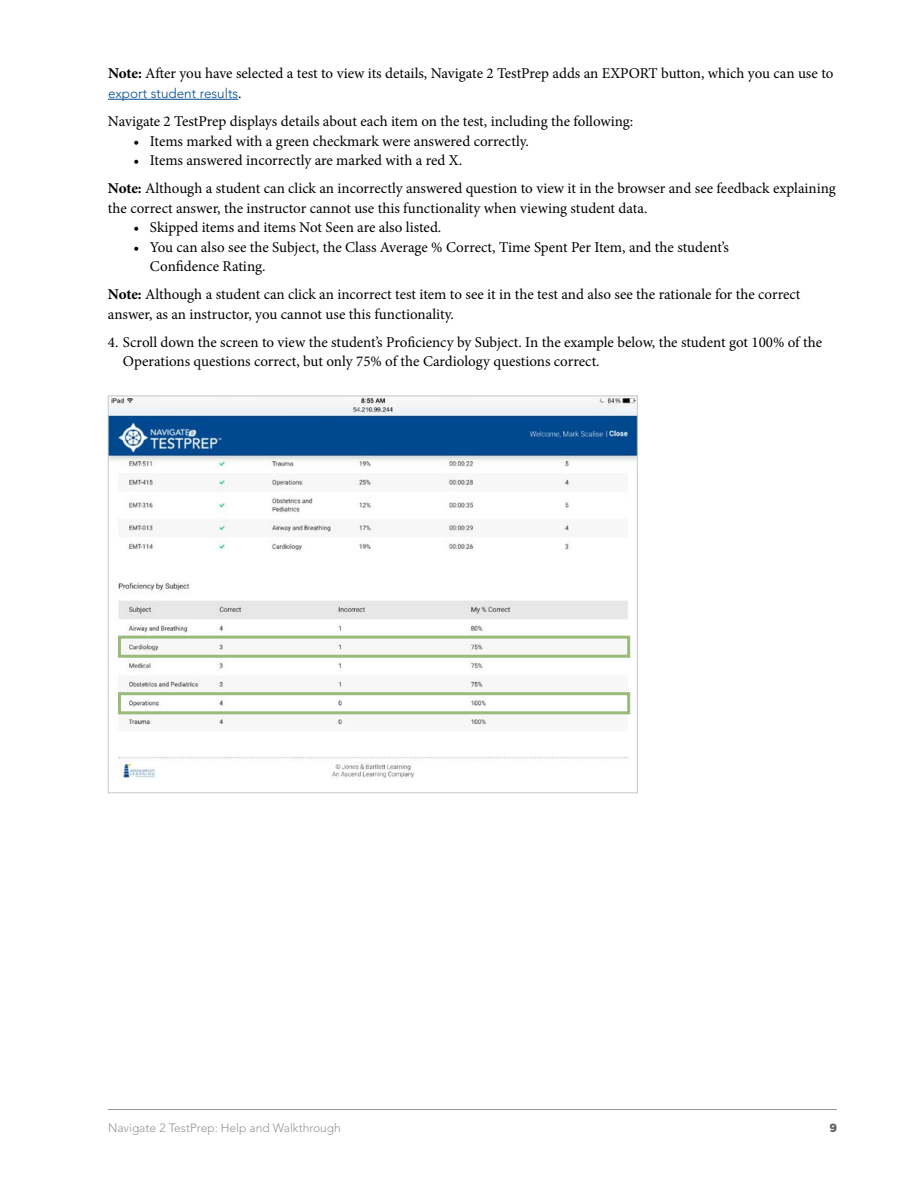
<style>
.page{position:relative;width:918px;height:1188px;background:#fff}
.page>*{position:absolute;margin:0;border:0;box-sizing:border-box;transform-origin:0 0}
.t1{font:15px/19.5px "Minion Pro";color:#000}
.t2{font:300 13.5px "Avenir LT Std";color:#004b91}
.t3{font:300 12px "Avenir LT Std";color:#939598}
.t4{font:12px "Chunk Five";color:#636466}
.s1{font-weight:700}
.s2{font-family:"Minion Pro";font-weight:400;font-size:15px;color:#000}
</style>
<div class="page">
<hr style="left:108px;top:1109px;width:729px;height:1px;background:#939598">
<hr style="left:108px;top:99px;width:130px;height:1px;background:#004b91">
<img style="left:110px;top:398px;width:526px;height:381px">
<div style="left:118px;top:636px;width:512px;height:22px;border:3px solid #98bb7a"></div>
<div style="left:118px;top:692px;width:512px;height:22px;border:3px solid #98bb7a"></div>
<p class="t1" style="left:108px;top:64px;width:727px"><span class="s1">Note:</span> After you have selected a test to view its details, Navigate 2 TestPrep adds an EXPORT button, which you can use to</p>
<p class="t2" style="left:108px;top:85px;width:135px">export student results<span class="s2">.</span></p>
<p class="t1" style="left:108px;top:112px;width:527px">Navigate 2 TestPrep displays details about each item on the test, including the following:</p>
<p class="t1" style="left:133px;top:131px;width:397px">• Items marked with a green checkmark were answered correctly.</p>
<p class="t1" style="left:108px;top:146px;width:729px;line-height:28.2px;text-indent:26px">• Items answered incorrectly are marked with a red X.<br><span class="s1">Note:</span> Although a student can click an incorrectly answered question to view it in the browser and see feedback explaining</p>
<p class="t1" style="left:108px;top:198px;width:541px">the correct answer, the instructor cannot use this functionality when viewing student data.</p>
<p class="t1" style="left:133px;top:218px;width:309px">• Skipped items and items Not Seen are also listed.</p>
<p class="t1" style="left:150px;top:237px;width:580px;text-indent:-16px">• You can also see the Subject, the Class Average % Correct, Time Spent Per Item, and the student’s<br>Confidence Rating.</p>
<p class="t1" style="left:108px;top:285px;width:694px"><span class="s1">Note:</span> Although a student can click an incorrect test item to see it in the test and also see the rationale for the correct answer, as an instructor, you cannot use this functionality.</p>
<p class="t1" style="left:123px;top:332px;width:701px;text-indent:-15px">4. Scroll down the screen to view the student’s Proficiency by Subject. In the example below, the student got 100% of the<br>Operations questions correct, but only 75% of the Cardiology questions correct.</p>
<p class="t3" style="left:108px;top:1121px;width:234px">Navigate 2 TestPrep: Help and Walkthrough</p>
<p class="t4" style="left:830px;top:1122px;width:9px">9</p>
</div>
